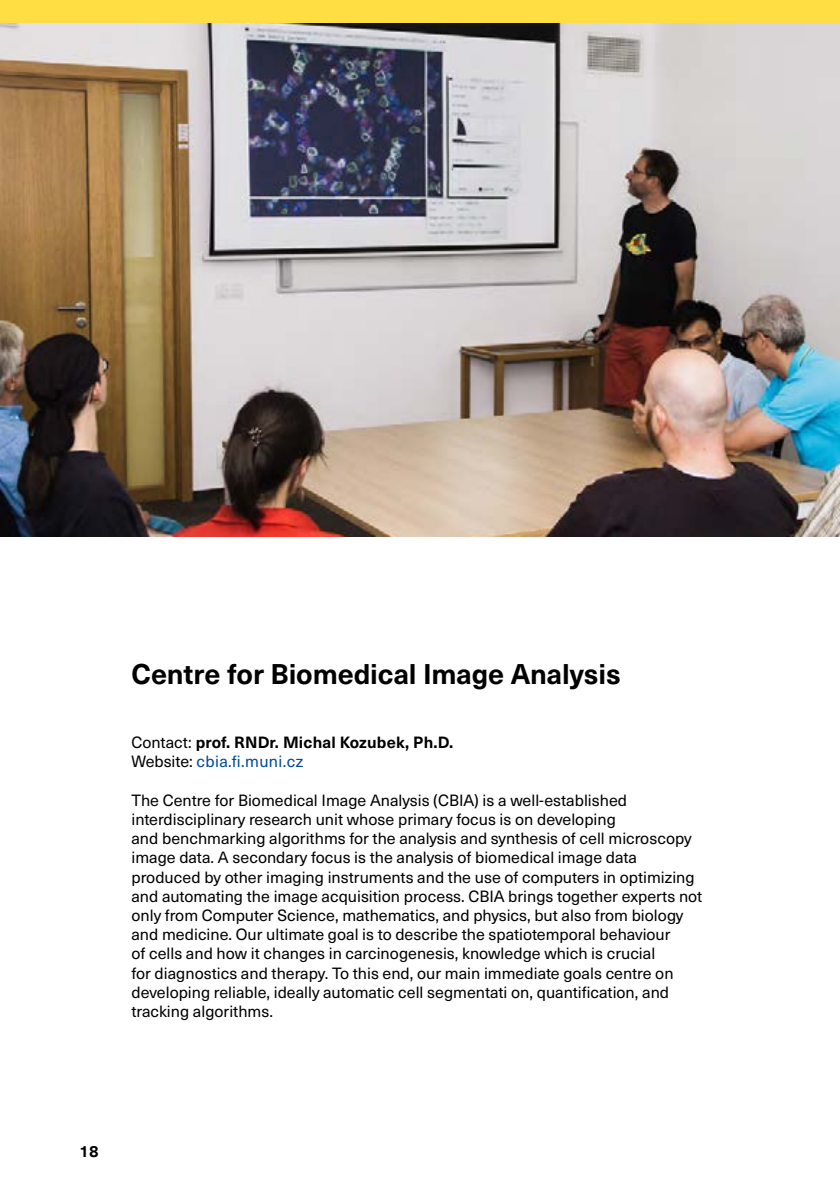
<style>
.page{position:relative;width:840px;height:1191px;background:#fff}
.page>*{position:absolute;margin:0;border:0;box-sizing:border-box;transform-origin:0 0}
.t1{font:700 28px "Neue Haas Unica Pro";letter-spacing:-.005em;color:#000}
.t2{font:16px/19.2px "Neue Haas Unica Pro";color:#000}
.t3{font:700 16px/19.2px "Neue Haas Unica Pro";letter-spacing:.01em;color:#000}
.s1{font-weight:400}
.s2{font-weight:400;color:#004a99}
</style>
<div class="page">
<img style="left:0;top:23px;width:839px;height:514px">
<div style="left:0;top:0;width:839px;height:23px;background:#ffde44"></div>
<h1 class="t1" style="left:131px;top:657px;width:490px">Centre for Biomedical Image Analysis</h1>
<p class="t3" style="left:131px;top:733px;width:323px"><span class="s1">Contact:</span> prof. RNDr. Michal Kozubek, Ph.D.<br><span class="s1">Website:</span> <span class="s2">cbia.fi.muni.cz</span></p>
<p class="t2" style="left:131px;top:790px;width:572px">The Centre for Biomedical Image Analysis (CBIA) is a well‑established interdisciplinary research unit whose primary focus is on developing<br>and benchmarking algorithms for the analysis and synthesis of cell microscopy image data. A secondary focus is the analysis of biomedical image data produced by other imaging instruments and the use of computers in optimizing and automating the image acquisition process. CBIA brings together experts not only from Computer Science, mathematics, and physics, but also from biology and medicine. Our ultimate goal is to describe the spatiotemporal behaviour<br>of cells and how it changes in carcinogenesis, knowledge which is crucial<br>for diagnostics and therapy. To this end, our main immediate goals centre on developing reliable, ideally automatic cell segmentati on, quantification, and tracking algorithms.</p>
<p class="t3" style="left:79px;top:1142px;width:21px">18</p>
</div>
